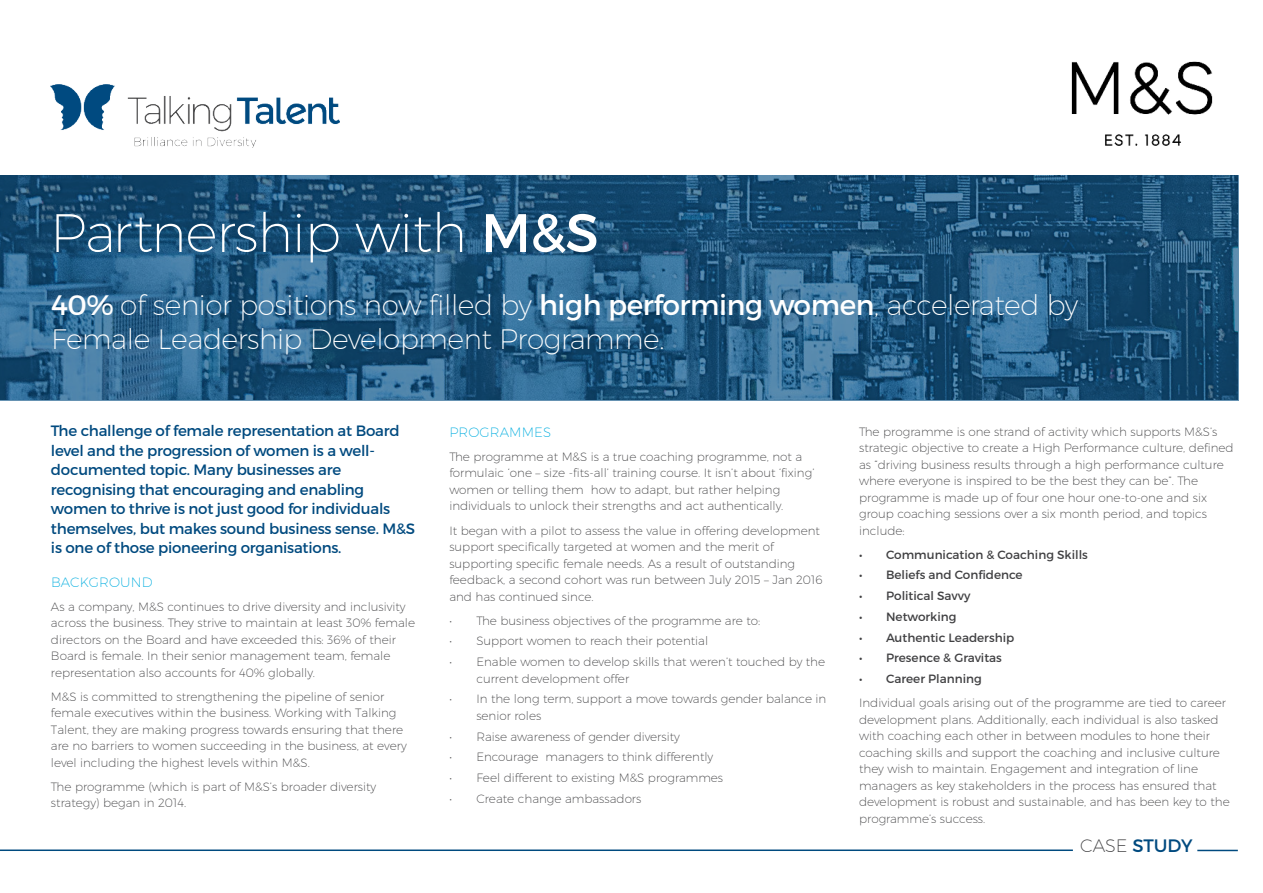
<style>
.page{position:relative;width:1263px;height:893px;background:#fff}
.page>*{position:absolute;margin:0;border:0;box-sizing:border-box;transform-origin:0 0}
.t1{font:200 54.15px "Montserrat";letter-spacing:-.015em;color:#fff}
.t2{font:200 28.2px/33.8px "Montserrat";letter-spacing:-.015em;color:#fff}
.t3{font:18px "Montserrat";letter-spacing:-.005em;color:#004a7f}
.t4{font:15px/19.5px "Montserrat";letter-spacing:-.015em;color:#004a7f}
.t5{font:200 13.5px "Montserrat";letter-spacing:.01em;color:#00addf}
.t6{font:200 12px/16.5px "Montserrat";color:#404042}
.t7{font:12px "Montserrat";color:#404042}
.s1{font-weight:400}
.s2{font-weight:200;color:#404042}
</style>
<div class="page">
<hr style="left:0;top:849px;width:1073px;height:2px;background:#004a7f">
<hr style="left:1197px;top:850px;width:41px;height:1px;background:#004a7f">
<svg style="left:0;top:176px;width:1238px;height:225px;background:#22577e"></svg>
<img style="left:1071px;top:61px;width:142px;height:85px">
<img style="left:51px;top:85px;width:289px;height:63px">
<h1 class="t1" style="left:50px;top:207px;width:550px">Partnership with <span class="s1">M&amp;S</span></h1>
<h2 class="t2" style="left:51px;top:289px;width:1029px"><span class="s1">40%</span> of senior positions now filled by <span class="s1">high performing women</span>, accelerated by<br>Female Leadership Development Programme.</h2>
<p class="t4" style="left:51px;top:422px;width:366px">The challenge of female representation at Board level and the progression of women is a well&shy;documented topic. Many businesses are recognising that encouraging and enabling women to thrive is not just good for individuals themselves, but makes sound business sense. M&amp;S is one of those pioneering organisations.</p>
<p class="t5" style="left:51px;top:576px;width:103px">BACKGROUND</p>
<p class="t6" style="left:51px;top:599px;width:366px">As a company, M&amp;S continues to drive diversity and inclusivity across the business. They strive to maintain at least 30% female directors on the Board and have exceeded this: 36% of their Board is female. In their senior management team, female representation also accounts for 40% globally.</p>
<p class="t6" style="left:51px;top:689px;width:357px">M&amp;S is committed to strengthening the pipeline of senior female executives within the business. Working with Talking Talent, they are making progress towards ensuring that there are no barriers to women succeeding in the business, at every level including the highest levels within M&amp;S.</p>
<p class="t6" style="left:51px;top:779px;width:327px">The programme (which is part of M&amp;S’s broader diversity strategy) began in 2014.</p>
<p class="t5" style="left:449px;top:426px;width:103px">PROGRAMMES</p>
<p class="t6" style="left:449px;top:449px;width:367px">The programme at M&amp;S is a true coaching programme, not a formulaic ‘one – size -fits-all’ training course. It isn’t about ‘fixing’ women or telling them how to adapt, but rather helping individuals to unlock their strengths and act authentically.</p>
<p class="t6" style="left:449px;top:522px;width:375px">It began with a pilot to assess the value in offering development support specifically targeted at women and the merit of supporting specific female needs. As a result of outstanding feedback, a second cohort was run between July 2015 – Jan 2016 and has continued since.</p>
<p class="t6" style="left:449px;top:613px;width:312px">• The business objectives of the programme are to:</p>
<p class="t6" style="left:449px;top:633px;width:260px">• Support women to reach their potential</p>
<p class="t6" style="left:476px;top:654px;width:350px;text-indent:-27px">• Enable women to develop skills that weren’t touched by the current development offer</p>
<p class="t6" style="left:476px;top:691px;width:351px;text-indent:-27px">• In the long term, support a move towards gender balance in senior roles</p>
<p class="t6" style="left:449px;top:729px;width:232px">• Raise awareness of gender diversity</p>
<p class="t6" style="left:449px;top:749px;width:265px">• Encourage managers to think differently</p>
<p class="t6" style="left:449px;top:770px;width:275px">• Feel different to existing M&amp;S programmes</p>
<p class="t6" style="left:449px;top:791px;width:194px">• Create change ambassadors</p>
<p class="t6" style="left:859px;top:424px;width:376px">The programme is one strand of activity which supports M&amp;S’s strategic objective to create a High Performance culture, defined as “driving business results through a high performance culture where everyone is inspired to be the best they can be”. The programme is made up of four one hour one-to-one and six group coaching sessions over a six month period, and topics include:</p>
<p class="t7" style="left:859px;top:550px;width:230px">• Communication &amp; Coaching Skills</p>
<p class="t7" style="left:859px;top:570px;width:165px">• Beliefs and Confidence</p>
<p class="t7" style="left:859px;top:591px;width:113px">• Political Savvy</p>
<p class="t7" style="left:859px;top:612px;width:99px">• Networking</p>
<p class="t7" style="left:859px;top:633px;width:157px">• Authentic Leadership</p>
<p class="t7" style="left:859px;top:653px;width:144px">• Presence &amp; Gravitas</p>
<p class="t7" style="left:859px;top:674px;width:124px">• Career Planning</p>
<p class="t6" style="left:859px;top:695px;width:372px">Individual goals arising out of the programme are tied to career development plans. Additionally, each individual is also tasked with coaching each other in between modules to hone their coaching skills and support the coaching and inclusive culture they wish to maintain. Engagement and integration of line managers as key stakeholders in the process has ensured that development is robust and sustainable, and has been key to the programme’s success.</p>
<h3 class="t3" style="left:1080px;top:838px;width:114px"><span class="s2">CASE</span> STUDY</h3>
</div>
